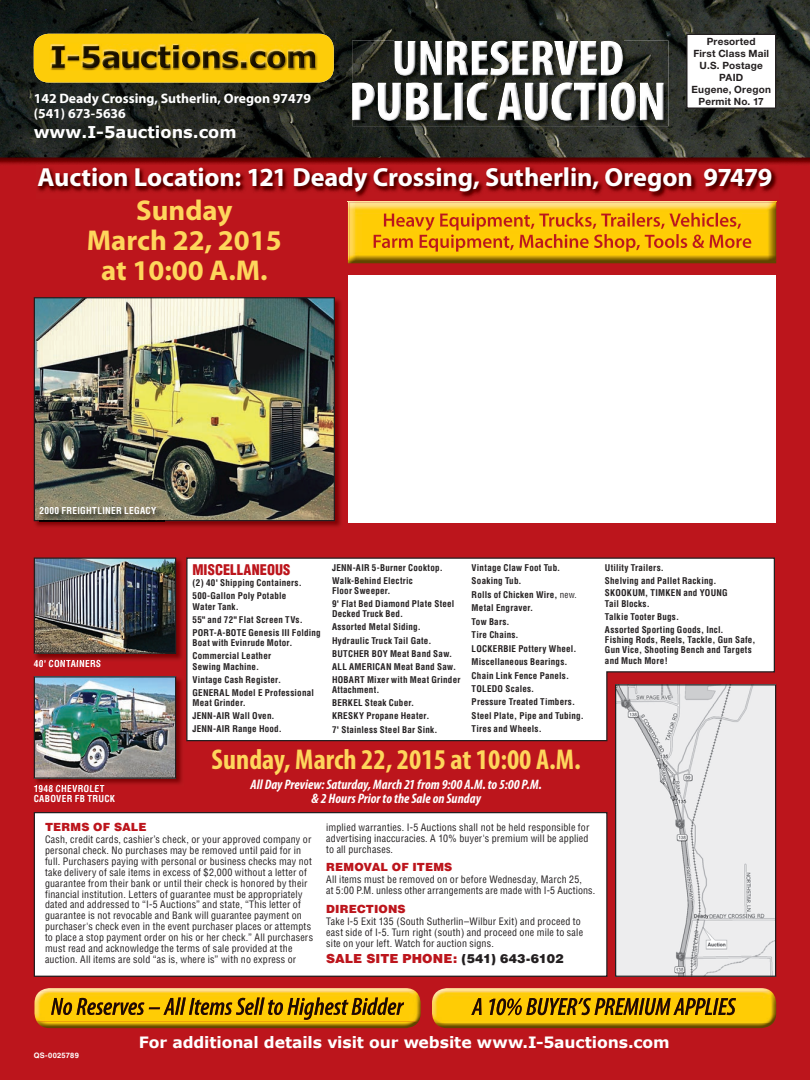
<style>
.page{position:relative;width:810px;height:1080px;background:#fff}
.page>*{position:absolute;margin:0;border:0;box-sizing:border-box;transform-origin:0 0}
.t1{font:700 condensed 28.75px "Myriad Pro";color:#fed65c}
.t2{font:700 28.75px/30px "Myriad Pro";color:#fed65c;text-align:center}
.t3{font:700 26.25px "Myriad Pro";letter-spacing:-.005em;color:#fff}
.t4{font:700 16.25px "Verdana";color:#fff}
.t5{font:700 15.62px "Verdana";letter-spacing:-.01em;color:#fff}
.t6{font:900 condensed 14.38px "Helvetica";letter-spacing:.005em;color:#bc151c}
.t7{font:italic 700 condensed 13.75px/13.8px "Myriad Pro";color:#fff;text-align:center}
.t8{font:700 13.75px/15px "Myriad Pro";color:#fff}
.t9{font:900 12.5px "Helvetica";letter-spacing:.005em;color:#bc151c}
.t10{font:900 11.25px "Helvetica";letter-spacing:.015em;color:#bc151c}
.t11{font:condensed 10px/11px "Helvetica";letter-spacing:.02em;color:#231f20}
.t12{font:700 10px/12px "Helvetica Neue";letter-spacing:.02em;color:#231f20;text-align:center}
.t13{font:700 condensed 9.38px/10.2px "Helvetica";letter-spacing:.03em;color:#fff}
.t14{font:700 condensed 9px/13.1px "Helvetica";letter-spacing:.025em;color:#231f20}
.t15{font:700 7.5px "Helvetica";letter-spacing:.03em;color:#fff}
.s1{font-weight:400}
.s2{color:#231f20}
</style>
<div class="page">
<div style="left:0;top:158px;width:810px;height:922px;background:#bc151c"></div>
<img style="left:0;top:0;width:810px;height:165px">
<div style="left:34px;top:34px;width:300px;height:48px;background:#fdcc09;border-radius:15px"></div>
<div style="left:687px;top:34px;width:89px;height:74px;background:#fff"></div>
<div style="left:686px;top:34px;width:90px;height:75px;border:1px solid #231f20"></div>
<div style="left:349px;top:275px;width:427px;height:247px;background:#fff"></div>
<img style="left:51px;top:54px;width:267px;height:17px">
<img style="left:50px;top:44px;width:266px;height:25px">
<img style="left:52px;top:45px;width:263px;height:23px">
<img style="left:37px;top:167px;width:741px;height:31px">
<div style="left:34px;top:813px;width:573px;height:163px;background:#fff"></div>
<div style="left:34px;top:812px;width:574px;height:165px;border:1px solid #231f20"></div>
<img style="left:33px;top:297px;width:308px;height:230px">
<img style="left:34px;top:297px;width:301px;height:224px">
<img style="left:617px;top:742px;width:157px;height:233px">
<div style="left:615px;top:684px;width:161px;height:293px;border:1px solid #231f20"></div>
<img style="left:39px;top:506px;width:125px;height:16px">
<img style="left:39px;top:520px;width:125px;height:1px">
<img style="left:437px;top:988px;width:335px;height:4px">
<img style="left:435px;top:1023px;width:338px;height:5px">
<img style="left:432px;top:992px;width:344px;height:31px">
<img style="left:673px;top:998px;width:63px;height:17px">
<img style="left:625px;top:998px;width:46px;height:17px">
<img style="left:595px;top:998px;width:30px;height:17px">
<img style="left:560px;top:998px;width:17px;height:17px">
<img style="left:526px;top:998px;width:34px;height:17px">
<img style="left:508px;top:998px;width:13px;height:1px">
<img style="left:490px;top:1007px;width:5px;height:8px">
<img style="left:582px;top:998px;width:9px;height:17px">
<img style="left:471px;top:998px;width:10px;height:17px">
<img style="left:497px;top:1007px;width:2px;height:8px">
<img style="left:490px;top:999px;width:242px;height:8px">
<svg style="left:499px;top:999px;width:23px;height:16px"></svg>
<img style="left:519px;top:1007px;width:208px;height:7px">
<img style="left:39px;top:988px;width:377px;height:4px">
<img style="left:37px;top:1022px;width:381px;height:6px">
<img style="left:34px;top:992px;width:387px;height:30px">
<img style="left:63px;top:998px;width:341px;height:17px">
<img style="left:368px;top:998px;width:20px;height:5px">
<img style="left:163px;top:998px;width:161px;height:5px">
<img style="left:236px;top:998px;width:9px;height:5px">
<img style="left:77px;top:998px;width:10px;height:17px">
<svg style="left:354px;top:998px;width:14px;height:5px"></svg>
<svg style="left:302px;top:998px;width:9px;height:5px"></svg>
<img style="left:287px;top:998px;width:13px;height:5px">
<img style="left:189px;top:998px;width:6px;height:5px">
<img style="left:51px;top:998px;width:12px;height:17px">
<img style="left:342px;top:1000px;width:6px;height:3px">
<img style="left:268px;top:1000px;width:7px;height:3px">
<img style="left:195px;top:1000px;width:6px;height:3px">
<svg style="left:388px;top:1002px;width:16px;height:13px"></svg>
<svg style="left:325px;top:1002px;width:16px;height:1px"></svg>
<img style="left:304px;top:1002px;width:10px;height:18px">
<img style="left:209px;top:1002px;width:15px;height:1px">
<svg style="left:63px;top:1002px;width:9px;height:13px"></svg>
<img style="left:160px;top:1003px;width:241px;height:12px">
<svg style="left:81px;top:1000px;width:79px;height:15px"></svg>
<img style="left:348px;top:261px;width:428px;height:2px">
<img style="left:348px;top:201px;width:428px;height:60px">
<img style="left:352px;top:41px;width:317px;height:85px">
<img style="left:394px;top:41px;width:229px;height:35px">
<img style="left:352px;top:82px;width:312px;height:39px">
<img style="left:33px;top:557px;width:149px;height:103px">
<img style="left:35px;top:660px;width:66px;height:2px">
<img style="left:36px;top:560px;width:138px;height:92px">
<div style="left:34px;top:558px;width:142px;height:96px;border:1px solid #231f20"></div>
<img style="left:33px;top:676px;width:149px;height:110px">
<img style="left:34px;top:785px;width:70px;height:2px">
<img style="left:36px;top:678px;width:138px;height:99px">
<div style="left:34px;top:676px;width:142px;height:103px;border:1px solid #231f20"></div>
<svg style="left:186px;top:557px;width:590px;height:185px;background:#f6f1f1"></svg>
<h3 class="t8" style="left:34px;top:91px;width:279px">142 Deady Crossing, Sutherlin, Oregon 97479 (541) 673-5636</h3>
<h3 class="t4" style="left:34px;top:121px;width:204px">www.I-5auctions.com</h3>
<p class="t12" style="left:692px;top:35px;width:81px">Presorted<br>First Class Mail<br>U.S. Postage<br>PAID<br>Eugene, Oregon<br>Permit No. 17</p>
<h2 class="t3" style="left:37px;top:163px;width:737px">Auction Location: 121 Deady Crossing, Sutherlin, Oregon 97479</h2>
<h1 class="t2" style="left:87px;top:196px;width:196px">Sunday<br>March 22, 2015 at 10:00 A.M.</h1>
<p class="t13" style="left:39px;top:505px;width:118px">2000 FREIGHTLINER LEGACY</p>
<p class="t13" style="left:34px;top:658px;width:69px">40' CONTAINERS</p>
<p class="t13" style="left:34px;top:783px;width:83px">1948 CHEVROLET<br>CABOVER FB TRUCK</p>
<h3 class="t6" style="left:192px;top:560px;width:99px">MISCELLANEOUS</h3>
<p class="t14" style="left:192px;top:576px;width:111px">(2) 40' Shipping Containers.<br>500-Gallon Poly Potable</p>
<p class="t14" style="left:192px;top:600px;width:130px">Water Tank.<br>55" and 72" Flat Screen TVs.<br>PORT-A-BOTE Genesis III Folding</p>
<p class="t14" style="left:192px;top:636px;width:101px">Boat with Evinrude Motor.<br>Commercial Leather</p>
<p class="t14" style="left:192px;top:660px;width:123px">Sewing Machine.<br>Vintage Cash Register.<br>GENERAL Model E Professional</p>
<p class="t14" style="left:192px;top:696px;width:91px">Meat Grinder.<br>JENN-AIR Wall Oven.<br>JENN-AIR Range Hood.</p>
<p class="t14" style="left:332px;top:561px;width:112px">JENN-AIR 5-Burner Cooktop.<br>Walk-Behind Electric</p>
<p class="t14" style="left:332px;top:584px;width:124px">Floor Sweeper.<br>9' Flat Bed Diamond Plate Steel</p>
<p class="t14" style="left:332px;top:607px;width:130px">Decked Truck Bed.<br>Assorted Metal Siding.<br>Hydraulic Truck Tail Gate.<br>BUTCHER BOY Meat Band Saw.<br>ALL AMERICAN Meat Band Saw.<br>HOBART Mixer with Meat Grinder</p>
<p class="t14" style="left:332px;top:683px;width:107px">Attachment.<br>BERKEL Steak Cuber.<br>KRESKY Propane Heater.<br>7' Stainless Steel Bar Sink.</p>
<p class="t14" style="left:472px;top:560px;width:114px;line-height:13.5px">Vintage Claw Foot Tub.<br>Soaking Tub.<br>Rolls of Chicken Wire, <span class="s1">new.<br></span>Metal Engraver.<br>Tow Bars.<br>Tire Chains.<br>LOCKERBIE Pottery Wheel.<br>Miscellaneous Bearings.<br>Chain Link Fence Panels.<br>TOLEDO Scales.<br>Pressure Treated Timbers.<br>Steel Plate, Pipe and Tubing.<br>Tires and Wheels.</p>
<p class="t14" style="left:605px;top:561px;width:124px">Utility Trailers.<br>Shelving and Pallet Racking.<br>SKOOKUM, TIMKEN and YOUNG</p>
<p class="t14" style="left:605px;top:597px;width:120px">Tail Blocks.<br>Talkie Tooter Bugs.<br>Assorted Sporting Goods, Incl.</p>
<p class="t14" style="left:605px;top:635px;width:152px;line-height:10.4px">Fishing Rods, Reels, Tackle, Gun Safe,<br>Gun Vice, Shooting Bench and Targets and Much More!</p>
<h1 class="t1" style="left:212px;top:744px;width:371px">Sunday, March 22, 2015 at 10:00 A.M.</h1>
<h3 class="t7" style="left:251px;top:778px;width:293px">All Day Preview: Saturday, March 21 from 9:00 A.M. to 5:00 P.M. &amp; 2 Hours Prior to the Sale on Sunday</h3>
<p class="t10" style="left:45px;top:820px;width:103px">TERMS OF SALE</p>
<p class="t11" style="left:45px;top:834px;width:270px">Cash, credit cards, cashier’s check, or your approved company or personal check. No purchases may be removed until paid for in full. Purchasers paying with personal or business checks may not take delivery of sale items in excess of $2,000 without a letter of guarantee from their bank or until their check is honored by their financial institution. Letters of guarantee must be appropriately dated and addressed to “I-5 Auctions” and state, “This letter of guarantee is not revocable and Bank will guarantee payment on purchaser's check even in the event purchaser places or attempts to place a stop payment order on his or her check.” All purchasers must read and acknowledge the terms of sale provided at the auction. All items are sold “as is, where is” with no express or</p>
<p class="t11" style="left:326px;top:822px;width:265px;text-align:justify">implied warranties. I-5 Auctions shall not be held responsible for advertising inaccuracies. A 10% buyer's premium will be applied to all purchases.</p>
<p class="t10" style="left:326px;top:860px;width:128px">REMOVAL OF ITEMS</p>
<p class="t11" style="left:326px;top:874px;width:270px">All items must be removed on or before Wednesday, March 25,<br>at 5:00 P.M. unless other arrangements are made with I-5 Auctions.</p>
<p class="t10" style="left:326px;top:902px;width:81px">DIRECTIONS</p>
<p class="t11" style="left:326px;top:916px;width:258px">Take I-5 Exit 135 (South Sutherlin–Wilbur Exit) and proceed to east side of I-5. Turn right (south) and proceed one mile to sale site on your left. Watch for auction signs.</p>
<p class="t9" style="left:326px;top:950px;width:239px">SALE SITE PHONE: <span class="s2">(541) 643-6102</span></p>
<p class="t15" style="left:34px;top:1050px;width:47px">QS-0025789</p>
<h3 class="t5" style="left:139px;top:1032px;width:532px">For additional details visit our website www.I-5auctions.com</h3>
</div>
